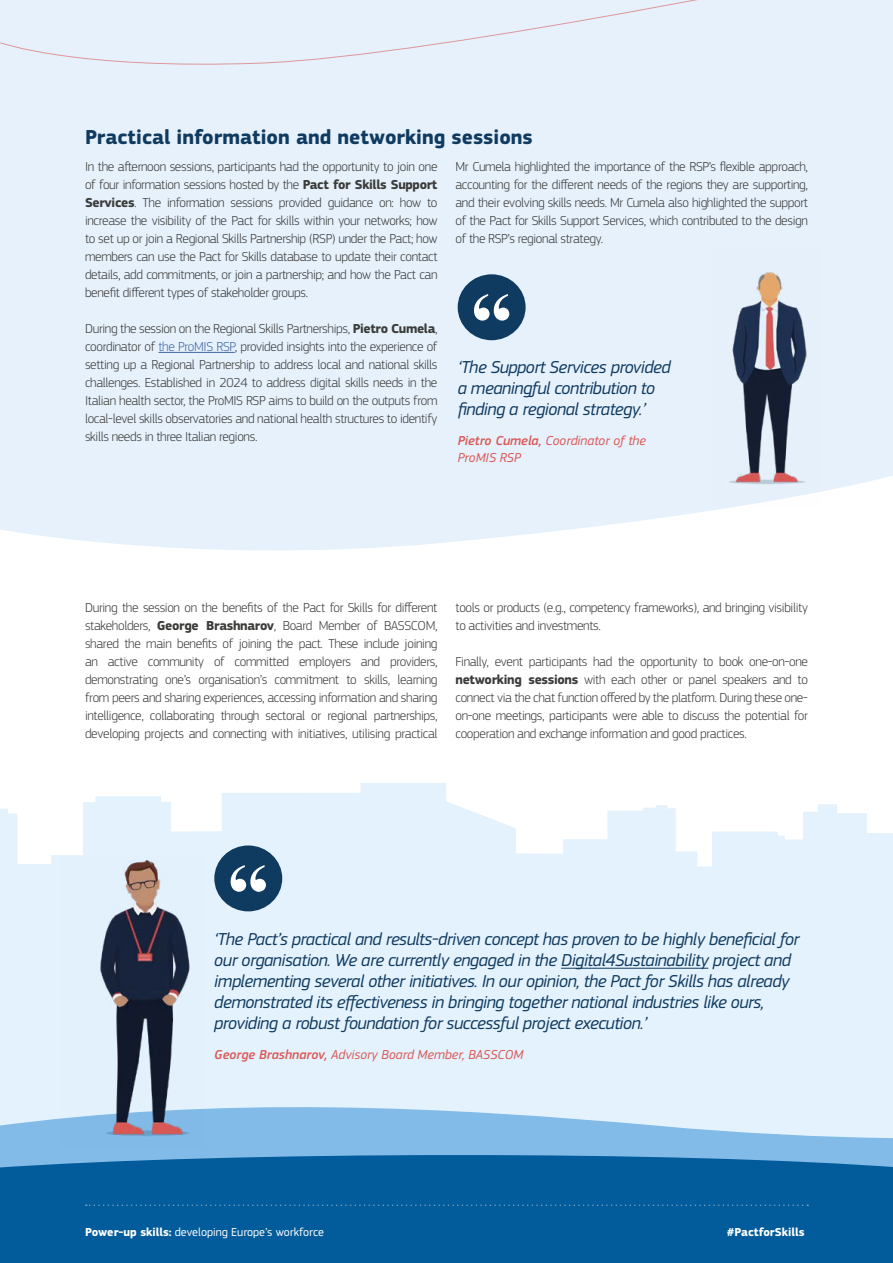
<style>
.page{position:relative;width:893px;height:1263px;background:#fff}
.page>*{position:absolute;margin:0;border:0;box-sizing:border-box;transform-origin:0 0}
.t1{font:700 21px "EC Square Sans Pro";color:#103b60}
.Large_Quote{font:italic 18px/21px "EC Square Sans Pro";letter-spacing:-.025em;color:#103b60}
.PFS_Body_Copy{font:300 13.5px/18px "EC Square Sans Pro";letter-spacing:-.025em;color:#3c3c3b;text-align:justify}
.Large_Quote-2{font:italic 13.5px/17.2px "EC Square Sans Pro";color:#d95955}
.PFS_Top_Folio{font:12px "EC Square Sans Pro";color:#fff}
.PFS_Top_Folio-2{font:700 12px "EC Square Sans Pro";color:#fff}
.s1{font-weight:700}
.s2{color:#3f68a5}
.s3{font-weight:500}
</style>
<div class="page">
<div style="left:0;top:70px;width:893px;height:402px;background:#e6f1fc"></div>
<svg style="left:0;top:472px;width:893px;height:79px;fill:#e6f1fc"></svg>
<svg style="left:0;top:783px;width:893px;height:312px;background:#e7f3fd"></svg>
<svg style="left:0;top:1095px;width:893px;height:55px;background:#aed3f0"></svg>
<svg style="left:0;top:1150px;width:893px;height:113px;background:#0c62a0"></svg>
<svg style="left:86px;top:1204px;width:722px;height:2px"></svg>
<div style="left:0;top:0;width:893px;height:70px;background:#e6f1fc"></div>
<hr style="left:158px;top:352px;width:77px;height:1px;background:#3f68a5">
<img style="left:714px;top:249px;width:107px;height:258px">
<div style="left:458px;top:274px;width:68px;height:66px;background:#103b60;border-radius:50%"></div>
<svg style="left:474px;top:294px;width:35px;height:27px"></svg>
<div style="left:214px;top:845px;width:68px;height:66px;background:#103b60;border-radius:50%"></div>
<svg style="left:231px;top:865px;width:35px;height:27px"></svg>
<hr style="left:561px;top:968px;width:147px;height:1px;background:#103b60">
<img style="left:63px;top:856px;width:142px;height:292px">
<h1 class="t1" style="left:85px;top:125px;width:449px">Practical information and networking sessions</h1>
<p class="PFS_Body_Copy" style="left:85px;top:157px;width:354px">In the afternoon sessions, participants had the opportunity to join one of four information sessions hosted by the <span class="s1">Pact for Skills Support Services</span>. The information sessions provided guidance on: how to increase the visibility of the Pact for skills within your networks; how to set up or join a Regional Skills Partnership (RSP) under the Pact; how members can use the Pact for Skills database to update their contact details, add commitments, or join a partnership; and how the Pact can benefit different types of stakeholder groups.</p>
<p class="PFS_Body_Copy" style="left:85px;top:319px;width:354px">During the session on the Regional Skills Partnerships, <span class="s1">Pietro Cumela</span>, coordinator of <span class="s2">the ProMIS RSP</span>, provided insights into the experience of setting up a Regional Partnership to address local and national skills challenges. Established in 2024 to address digital skills needs in the Italian health sector, the ProMIS RSP aims to build on the outputs from local-level skills observatories and national health structures to identify skills needs in three Italian regions.</p>
<p class="PFS_Body_Copy" style="left:455px;top:157px;width:354px">Mr Cumela highlighted the importance of the RSP’s flexible approach, accounting for the different needs of the regions they are supporting, and their evolving skills needs. Mr Cumela also highlighted the support of the Pact for Skills Support Services, which contributed to the design of the RSP’s regional strategy.</p>
<p class="Large_Quote" style="left:458px;top:357px;width:214px">‘The Support Services provided a meaningful contribution to finding a regional strategy.’</p>
<p class="Large_Quote-2" style="left:458px;top:432px;width:190px"><span class="s3">Pietro Cumela,</span> Coordinator of the<br>ProMIS RSP</p>
<p class="PFS_Body_Copy" style="left:85px;top:598px;width:354px">During the session on the benefits of the Pact for Skills for different stakeholders, <span class="s1">George Brashnarov</span>, Board Member of BASSCOM, shared the main benefits of joining the pact. These include joining an active community of committed employers and providers, demonstrating one’s organisation’s commitment to skills, learning from peers and sharing experiences, accessing information and sharing intelligence, collaborating through sectoral or regional partnerships, developing projects and connecting with initiatives, utilising practical</p>
<p class="PFS_Body_Copy" style="left:455px;top:598px;width:354px">tools or products (e.g., competency frameworks), and bringing visibility to activities and investments.</p>
<p class="PFS_Body_Copy" style="left:455px;top:652px;width:354px">Finally, event participants had the opportunity to book one-on-one <span class="s1">networking sessions</span> with each other or panel speakers and to connect via the chat function offered by the platform. During these one&shy;on-one meetings, participants were able to discuss the potential for cooperation and exchange information and good practices.</p>
<p class="Large_Quote" style="left:214px;top:929px;width:587px">‘The Pact’s practical and results-driven concept has proven to be highly beneficial for our organisation. We are currently engaged in the Digital4Sustainability project and implementing several other initiatives. In our opinion, the Pact for Skills has already demonstrated its effectiveness in bringing together national industries like ours, providing a robust foundation for successful project execution.’</p>
<p class="Large_Quote-2" style="left:214px;top:1046px;width:311px"><span class="s3">George Brashnarov,</span> Advisory Board Member, BASSCOM</p>
<p class="PFS_Top_Folio" style="left:85px;top:1225px;width:241px"><span class="s1">Power-up skills:</span> developing Europe’s workforce</p>
<p class="PFS_Top_Folio-2" style="left:727px;top:1225px;width:79px">#PactforSkills</p>
</div>
